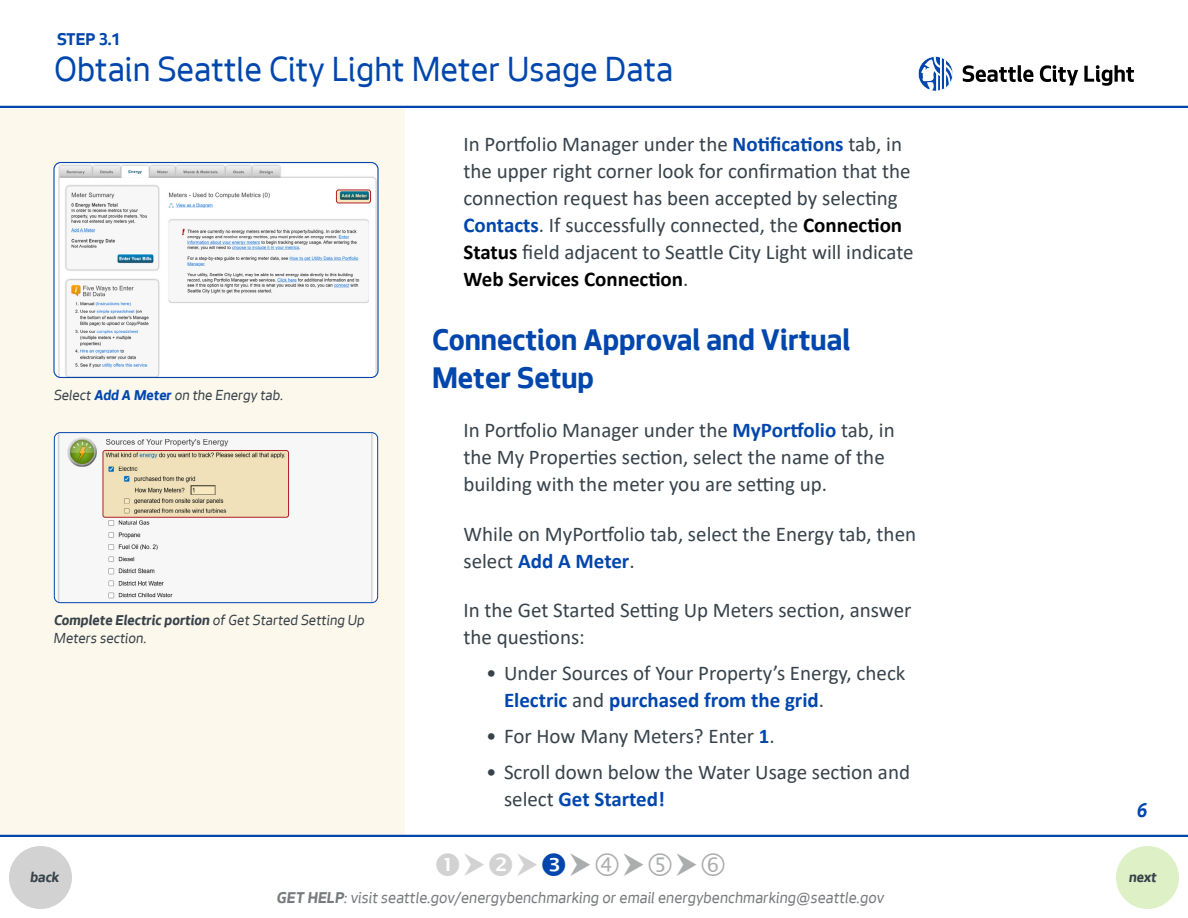
<style>
.page{position:relative;width:1188px;height:918px;background:#fff}
.page>*{position:absolute;margin:0;border:0;box-sizing:border-box;transform-origin:0 0}
.t1{font:36px "Seattle Text";color:#0046ad}
.Subject{font:700 31.5px/37.5px "Seattle Text";color:#0046ad}
.Body_Checkbox{font:21px/27px "Calibri";color:#37424a}
.t2{font:italic 700 21px "Seattle Text";color:#0046ad}
.t3{font:700 18px "Seattle Text";color:#0046ad}
.t4{font:italic 16.5px "Seattle Text";color:#787b7d}
.Caption_Tip{font:italic 15px/18px "Seattle Text";color:#37424a}
.t5{font:italic 700 15px "Seattle Text";color:#37424a}
.s1{font-weight:700;color:#0046ad}
.s2{font-weight:700}
.s3{font-weight:700;color:#000}
</style>
<div class="page">
<div style="left:1116px;top:846px;width:63px;height:63px;background:#def0c5;border-radius:50%"></div>
<div style="left:9px;top:846px;width:63px;height:63px;background:#d1d2d1;border-radius:50%"></div>
<div style="left:0;top:108px;width:405px;height:729px;background:#fdf8ec"></div>
<hr style="left:0;top:106px;width:1188px;height:2px;background:#0046ad">
<hr style="left:0;top:835px;width:1188px;height:2px;background:#0046ad">
<div style="left:54px;top:434px;width:324px;height:169px;background:#f7f7f7"></div>
<div style="left:54px;top:432px;width:324px;height:171px;border:1px solid #0046ad;border-radius:6px"></div>
<svg style="left:103px;top:451px;width:186px;height:66px;background:#e0d2af"></svg>
<div style="left:103px;top:450px;width:186px;height:68px;border:1px solid #b21e28;border-radius:2px"></div>
<img style="left:55px;top:164px;width:322px;height:212px">
<div style="left:53px;top:162px;width:326px;height:216px;border:1px solid #0046ad;border-radius:7px"></div>
<svg style="left:336px;top:190px;width:35px;height:13px"></svg>
<div style="left:336px;top:190px;width:35px;height:13px;border:1px solid #b21e28;border-radius:2px"></div>
<svg style="left:1084px;top:65px;width:50px;height:21px"></svg>
<svg style="left:1040px;top:65px;width:38px;height:20px"></svg>
<svg style="left:963px;top:65px;width:70px;height:17px"></svg>
<svg style="left:918px;top:56px;width:35px;height:35px"></svg>
<p class="t3" style="left:57px;top:27px;width:65px">STEP 3.1</p>
<h1 class="t1" style="left:54px;top:46px;width:621px">Obtain Seattle City Light Meter Usage Data</h1>
<p class="Caption_Tip" style="left:54px;top:385px;width:231px">Select <span class="s1">Add A Meter</span> on the Energy tab.</p>
<p class="Caption_Tip" style="left:54px;top:611px;width:312px"><span class="s2">Complete Electric portion</span> of Get Started Setting Up<br>Meters section.</p>
<p class="Body_Checkbox" style="left:463px;top:130px;width:452px">In Portfolio Manager under the <span class="s1">Notifications</span> tab, in the upper right corner look for confirmation that the connection request has been accepted by selecting <span class="s1">Contacts</span>. If successfully connected, the <span class="s3">Connection Status</span> field adjacent to Seattle City Light will indicate <span class="s3">Web Services Connection</span>.</p>
<p class="Subject" style="left:432px;top:319px;width:420px">Connection Approval and Virtual<br>Meter Setup</p>
<p class="Body_Checkbox" style="left:464px;top:416px;width:433px">In Portfolio Manager under the <span class="s1">MyPortfolio</span> tab, in the My Properties section, select the name of the building with the meter you are setting up.</p>
<p class="Body_Checkbox" style="left:464px;top:520px;width:454px">While on MyPortfolio tab, select the Energy tab, then select <span class="s1">Add A Meter</span>.</p>
<p class="Body_Checkbox" style="left:464px;top:596px;width:450px">In the Get Started Setting Up Meters section, answer the questions:</p>
<p class="Body_Checkbox" style="left:504px;top:659px;width:403px;text-indent:-18px">• Under Sources of Your Property’s Energy, check<br><span class="s1">Electric</span> and <span class="s1">purchased from the grid</span>.</p>
<p class="Body_Checkbox" style="left:486px;top:722px;width:290px">• For How Many Meters? Enter <span class="s1">1</span>.</p>
<p class="Body_Checkbox" style="left:504px;top:758px;width:408px;text-indent:-18px">• Scroll down below the Water Usage section and select <span class="s1">Get Started!</span></p>
<p class="t2" style="left:1137px;top:796px;width:12px">6</p>
<p class="t5" style="left:30px;top:867px;width:31px">back</p>
<p class="t5" style="left:1129px;top:867px;width:29px">next</p>
<p class="t4" style="left:277px;top:887px;width:609px"><span class="s2">GET HELP</span>: visit seattle.gov/energybenchmarking or email energybenchmarking@seattle.gov</p>
</div>
